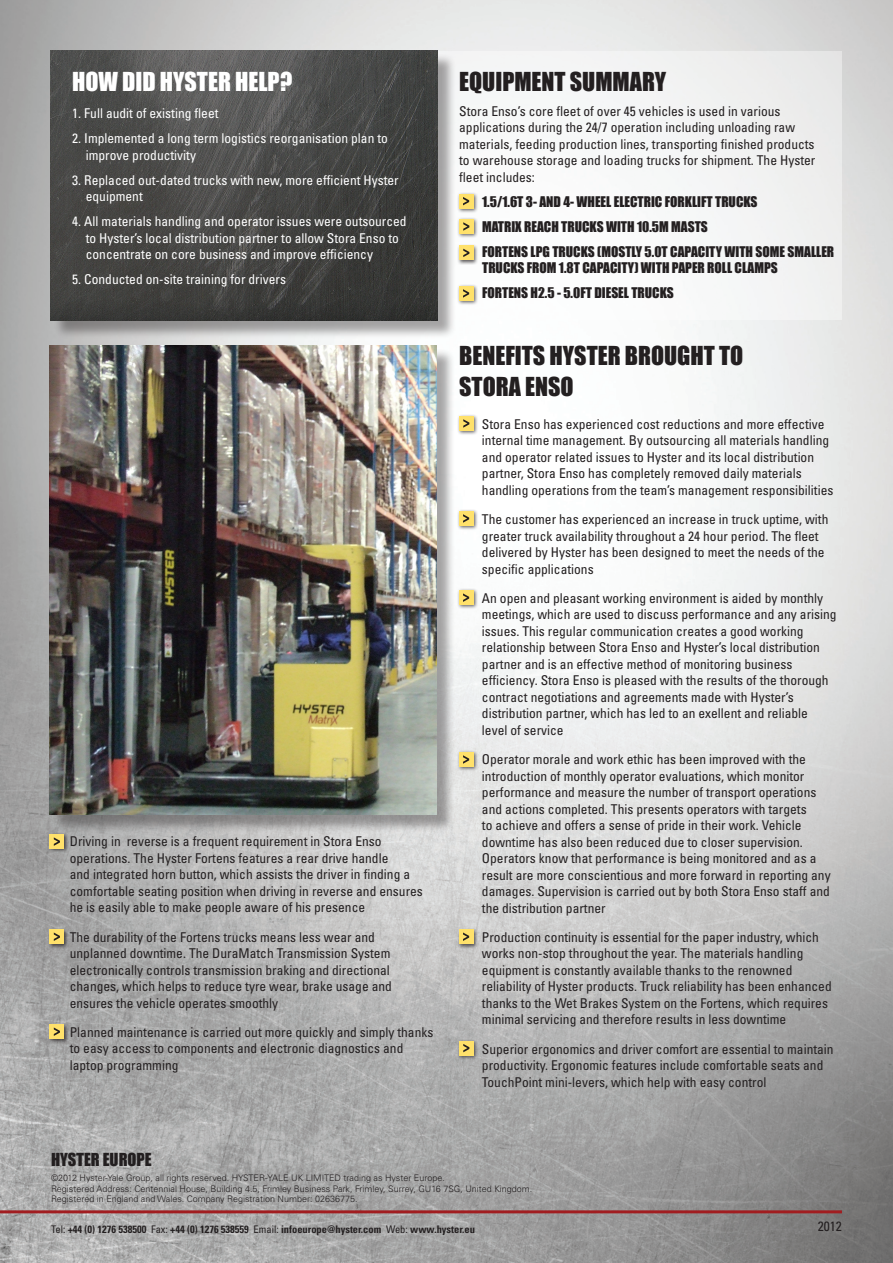
<style>
.page{position:relative;width:893px;height:1263px;background:#fff}
.page>*{position:absolute;margin:0;border:0;box-sizing:border-box;transform-origin:0 0}
.Sub_Headline_Black{font:24px "Impact";color:#231f20}
.Sub_Headline_White{font:24px "Impact";color:#fff}
.t1{font:16.5px "Impact";color:#231f20}
.Body_Text{font:condensed 13.5px/16.5px "Univers";color:#231f20}
.Hyster_Help_Text{font:condensed 13.5px/16.5px "Univers";color:#fff}
.Bullet_Points{font:condensed 13.5px/16.5px "Univers";color:#231f20}
.Bullet_Points-2{font:13.5px/16.5px "Impact";color:#231f20}
.t2{font:700 condensed 10.5px "Univers";color:#231f20}
.t3{font:300 9px "Univers";color:#231f20}
.s1{font-weight:400}
</style>
<div class="page">
<img style="left:0;top:0;width:893px;height:1263px">
<div style="left:277px;top:51px;width:565px;height:269px;background:#f5f7f7"></div>
<div style="left:53px;top:53px;width:404px;height:286px;background:#231f20;opacity:.4"></div>
<img style="left:51px;top:51px;width:387px;height:269px">
<div style="left:52px;top:348px;width:403px;height:486px;background:#231f20;opacity:.4"></div>
<img style="left:50px;top:346px;width:387px;height:469px">
<hr style="left:0;top:1210px;width:842px;height:3px;background:#a11d20">
<div style="left:457px;top:414px;width:21px;height:21px;background:#231f20;opacity:.75"></div>
<div style="left:459px;top:416px;width:14px;height:15px;background:#ffe16b"></div>
<svg style="left:463px;top:419px;width:6px;height:9px"></svg>
<div style="left:48px;top:833px;width:21px;height:21px;background:#231f20;opacity:.75"></div>
<div style="left:50px;top:834px;width:14px;height:15px;background:#ffe16b"></div>
<svg style="left:54px;top:837px;width:6px;height:9px"></svg>
<div style="left:457px;top:509px;width:21px;height:21px;background:#231f20;opacity:.75"></div>
<div style="left:459px;top:511px;width:14px;height:15px;background:#ffe16b"></div>
<svg style="left:463px;top:514px;width:6px;height:9px"></svg>
<div style="left:48px;top:1023px;width:21px;height:21px;background:#231f20;opacity:.75"></div>
<div style="left:50px;top:1024px;width:14px;height:15px;background:#ffe16b"></div>
<svg style="left:54px;top:1027px;width:6px;height:9px"></svg>
<div style="left:48px;top:928px;width:21px;height:21px;background:#231f20;opacity:.75"></div>
<div style="left:50px;top:929px;width:14px;height:15px;background:#ffe16b"></div>
<svg style="left:54px;top:932px;width:6px;height:9px"></svg>
<div style="left:457px;top:192px;width:21px;height:21px;background:#231f20;opacity:.75"></div>
<div style="left:459px;top:194px;width:14px;height:14px;background:#ffe16b"></div>
<svg style="left:463px;top:197px;width:6px;height:8px"></svg>
<div style="left:457px;top:589px;width:21px;height:21px;background:#231f20;opacity:.75"></div>
<div style="left:459px;top:590px;width:14px;height:15px;background:#ffe16b"></div>
<svg style="left:463px;top:593px;width:6px;height:9px"></svg>
<div style="left:457px;top:217px;width:21px;height:22px;background:#231f20;opacity:.75"></div>
<div style="left:459px;top:219px;width:14px;height:15px;background:#ffe16b"></div>
<svg style="left:463px;top:222px;width:6px;height:9px"></svg>
<div style="left:457px;top:244px;width:21px;height:21px;background:#231f20;opacity:.75"></div>
<div style="left:459px;top:246px;width:14px;height:14px;background:#ffe16b"></div>
<svg style="left:463px;top:249px;width:6px;height:8px"></svg>
<div style="left:457px;top:284px;width:21px;height:21px;background:#231f20;opacity:.75"></div>
<div style="left:459px;top:286px;width:14px;height:15px;background:#ffe16b"></div>
<svg style="left:463px;top:289px;width:6px;height:9px"></svg>
<div style="left:457px;top:750px;width:21px;height:21px;background:#231f20;opacity:.75"></div>
<div style="left:459px;top:752px;width:14px;height:15px;background:#ffe16b"></div>
<svg style="left:463px;top:755px;width:6px;height:9px"></svg>
<div style="left:457px;top:928px;width:21px;height:21px;background:#231f20;opacity:.75"></div>
<div style="left:459px;top:929px;width:14px;height:15px;background:#ffe16b"></div>
<svg style="left:463px;top:932px;width:6px;height:9px"></svg>
<div style="left:457px;top:1039px;width:21px;height:21px;background:#231f20;opacity:.75"></div>
<div style="left:459px;top:1041px;width:14px;height:14px;background:#ffe16b"></div>
<svg style="left:463px;top:1044px;width:6px;height:8px"></svg>
<p class="Sub_Headline_White" style="left:72px;top:63px;width:222px">HOW DID HYSTER HELP?</p>
<p class="Hyster_Help_Text" style="left:72px;top:105px;width:148px">1. Full audit of existing fleet</p>
<p class="Hyster_Help_Text" style="left:86px;top:130px;width:304px;text-indent:-14px">2. Implemented a long term logistics reorganisation plan to improve productivity</p>
<p class="Hyster_Help_Text" style="left:86px;top:171px;width:314px;text-indent:-14px">3. Replaced out-dated trucks with new, more efficient Hyster equipment</p>
<p class="Hyster_Help_Text" style="left:86px;top:213px;width:322px;text-indent:-14px">4. All materials handling and operator issues were outsourced to Hyster’s local distribution partner to allow Stora Enso to concentrate on core business and improve efficiency</p>
<p class="Hyster_Help_Text" style="left:72px;top:271px;width:215px">5. Conducted on-site training for drivers</p>
<p class="Body_Text" style="left:70px;top:833px;width:355px">Driving in reverse is a frequent requirement in Stora Enso operations. The Hyster Fortens features a rear drive handle<br>and integrated horn button, which assists the driver in finding a comfortable seating position when driving in reverse and ensures he is easily able to make people aware of his presence</p>
<p class="Body_Text" style="left:70px;top:928px;width:324px">The durability of the Fortens trucks means less wear and unplanned downtime. The DuraMatch Transmission System electronically controls transmission braking and directional changes, which helps to reduce tyre wear, brake usage and ensures the vehicle operates smoothly</p>
<p class="Body_Text" style="left:70px;top:1024px;width:365px">Planned maintenance is carried out more quickly and simply thanks to easy access to components and electronic diagnostics and laptop programming</p>
<p class="t1" style="left:51px;top:1147px;width:102px">HYSTER EUROPE</p>
<p class="Sub_Headline_Black" style="left:459px;top:63px;width:209px">EQUIPMENT SUMMARY</p>
<p class="Bullet_Points" style="left:459px;top:103px;width:358px">Stora Enso’s core fleet of over 45 vehicles is used in various applications during the 24/7 operation including unloading raw materials, feeding production lines, transporting finished products to warehouse storage and loading trucks for shipment. The Hyster fleet includes:</p>
<p class="Bullet_Points-2" style="left:482px;top:193px;width:277px">1.5/1.6T 3- AND 4- WHEEL ELECTRIC FORKLIFT TRUCKS</p>
<p class="Bullet_Points-2" style="left:482px;top:218px;width:227px">MATRIX REACH TRUCKS WITH 10.5M MASTS</p>
<p class="Bullet_Points-2" style="left:482px;top:243px;width:354px">FORTENS LPG TRUCKS (MOSTLY 5.0T CAPACITY WITH SOME SMALLER<br>TRUCKS FROM 1.8T CAPACITY) WITH PAPER ROLL CLAMPS</p>
<p class="Bullet_Points-2" style="left:482px;top:284px;width:193px">FORTENS H2.5 - 5.0FT DIESEL TRUCKS</p>
<p class="Sub_Headline_Black" style="left:459px;top:337px;width:286px">BENEFITS HYSTER BROUGHT TO</p>
<p class="Sub_Headline_Black" style="left:459px;top:368px;width:116px">STORA ENSO</p>
<p class="Body_Text" style="left:482px;top:416px;width:353px">Stora Enso has experienced cost reductions and more effective internal time management. By outsourcing all materials handling and operator related issues to Hyster and its local distribution partner, Stora Enso has completely removed daily materials handling operations from the team’s management responsibilities</p>
<p class="Body_Text" style="left:482px;top:511px;width:348px">The customer has experienced an increase in truck uptime, with greater truck availability throughout a 24 hour period. The fleet delivered by Hyster has been designed to meet the needs of the specific applications</p>
<p class="Body_Text" style="left:482px;top:590px;width:356px">An open and pleasant working environment is aided by monthly meetings, which are used to discuss performance and any arising issues. This regular communication creates a good working relationship between Stora Enso and Hyster’s local distribution partner and is an effective method of monitoring business efficiency. Stora Enso is pleased with the results of the thorough contract negotiations and agreements made with Hyster’s distribution partner, which has led to an exellent and reliable level of service</p>
<p class="Body_Text" style="left:482px;top:751px;width:350px">Operator morale and work ethic has been improved with the introduction of monthly operator evaluations, which monitor performance and measure the number of transport operations and actions completed. This presents operators with targets<br>to achieve and offers a sense of pride in their work. Vehicle downtime has also been reduced due to closer supervision.<br>Operators know that performance is being monitored and as a result are more conscientious and more forward in reporting any damages. Supervision is carried out by both Stora Enso staff and the distribution partner</p>
<p class="Body_Text" style="left:482px;top:929px;width:351px">Production continuity is essential for the paper industry, which works non-stop throughout the year. The materials handling equipment is constantly available thanks to the renowned reliability of Hyster products. Truck reliability has been enhanced thanks to the Wet Brakes System on the Fortens, which requires minimal servicing and therefore results in less downtime</p>
<p class="Body_Text" style="left:482px;top:1040px;width:353px">Superior ergonomics and driver comfort are essential to maintain productivity. Ergonomic features include comfortable seats and<br>TouchPoint mini-levers, which help with easy control</p>
<p class="t3" style="left:51px;top:1172px;width:395px">©2012 Hyster-Yale Group, all rights reserved. HYSTER-YALE UK LIMITED trading as Hyster Europe.</p>
<p class="t3" style="left:51px;top:1183px;width:483px">Registered Address: Centennial House, Building 4.5, Frimley Business Park, Frimley, Surrey, GU16 7SG, United Kingdom.</p>
<p class="t3" style="left:51px;top:1193px;width:308px">Registered in England and Wales. Company Registration Number: 02636775.</p>
<p class="t2" style="left:51px;top:1223px;width:425px"><span class="s1">Tel:</span> +44 (0) 1276 538500 <span class="s1">Fax:</span> +44 (0) 1276 538559 <span class="s1">Email:</span> infoeurope@hyster.com <span class="s1">Web:</span> www.hyster.eu</p>
<p class="Body_Text" style="left:818px;top:1218px;width:25px">2012</p>
</div>
